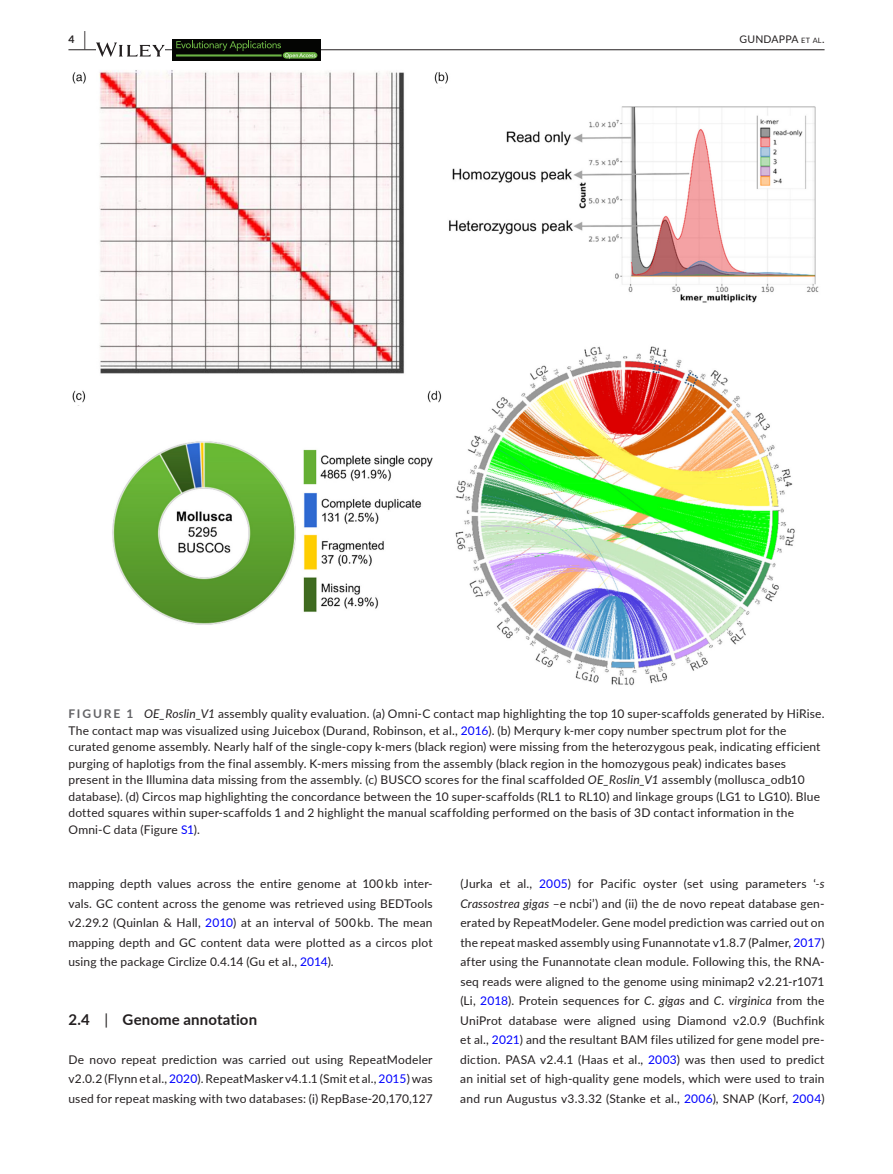
<style>
.page{position:relative;width:893px;height:1174px;background:#fff}
.page>*{position:absolute;margin:0;border:0;box-sizing:border-box;transform-origin:0 0}
.t1{font:700 15px "Lato";letter-spacing:.01em;color:#231f20}
.t2{font:12px/19.5px "Lato";letter-spacing:.015em;color:#231f20;text-align:justify}
.t3{font:10.5px "Lato";letter-spacing:.02em;color:#231f20}
.t4{font:700 10.5px "Lato";color:#231f20}
.s1{font-size:19.5px}
.s2{font-size:7.35px}
.s3{font-weight:700;color:#636366}
.s4{font-style:italic}
.s5{color:#00f}
.s6{font-weight:400}
</style>
<div class="page">
<hr style="left:68px;top:49px;width:756px;height:1px;background:#231f20">
<svg style="left:96px;top:42px;width:69px;height:15px"></svg>
<div style="left:172px;top:39px;width:149px;height:21px;background:#040503"></div>
<svg style="left:176px;top:41px;width:141px;height:18px"></svg>
<img style="left:72px;top:70px;width:747px;height:616px">
<p class="t4" style="left:68px;top:31px;width:19px">4 <span class="s1">|</span></p>
<p class="t3" style="left:740px;top:31px;width:86px">GUNDAPPA <span class="s2">et al</span>.</p>
<p class="t2" style="left:68px;top:705px;width:758px;line-height:16.5px;text-align:left"><span class="s3">FIGURE 1</span> <span class="s4">OE_Roslin_V1</span> assembly quality evaluation. (a) Omni-C contact map highlighting the top 10 super-scaffolds generated by HiRise.<br>The contact map was visualized using Juicebox (Durand, Robinson, et al., <span class="s5">2016</span>). (b) Merqury k-mer copy number spectrum plot for the curated genome assembly. Nearly half of the single-copy k-mers (black region) were missing from the heterozygous peak, indicating efficient purging of haplotigs from the final assembly. K-mers missing from the assembly (black region in the homozygous peak) indicates bases present in the Illumina data missing from the assembly. (c) BUSCO scores for the final scaffolded <span class="s4">OE_Roslin_V1</span> assembly (mollusca_odb10 database). (d) Circos map highlighting the concordance between the 10 super-scaffolds (RL1 to RL10) and linkage groups (LG1 to LG10). Blue dotted squares within super-scaffolds 1 and 2 highlight the manual scaffolding performed on the basis of 3D contact information in the Omni-C data (Figure <span class="s5">S1</span>).</p>
<p class="t2" style="left:68px;top:873px;width:366px">mapping depth values across the entire genome at 100 kb inter&shy;vals. GC content across the genome was retrieved using BEDTools v2.29.2 (Quinlan &amp; Hall, <span class="s5">2010</span>) at an interval of 500 kb. The mean mapping depth and GC content data were plotted as a circos plot using the package Circlize 0.4.14 (Gu et al., <span class="s5">2014</span>).</p>
<p class="t1" style="left:68px;top:1008px;width:190px">2.4 <span class="s6">|</span> Genome annotation</p>
<p class="t2" style="left:68px;top:1049px;width:366px">De novo repeat prediction was carried out using RepeatModeler v2.0.2 (Flynn et al., <span class="s5">2020</span>). RepeatMasker v4.1.1 (Smit et al., <span class="s5">2015</span>) was used for repeat masking with two databases: (i) RepBase-20,170,127</p>
<p class="t2" style="left:460px;top:873px;width:366px">(Jurka et al., <span class="s5">2005</span>) for Pacific oyster (set using parameters ‘<span class="s4">-s Crassostrea gigas</span> –e ncbi’) and (ii) the de novo repeat database gen&shy;erated by RepeatModeler. Gene model prediction was carried out on the repeat masked assembly using Funannotate v1.8.7 (Palmer, <span class="s5">2017</span>) after using the Funannotate clean module. Following this, the RNA&shy;seq reads were aligned to the genome using minimap2 v2.21-r1071 (Li, <span class="s5">2018</span>). Protein sequences for <span class="s4">C. gigas</span> and <span class="s4">C. virginica</span> from the UniProt database were aligned using Diamond v2.0.9 (Buchfink et al., <span class="s5">2021</span>) and the resultant BAM files utilized for gene model pre&shy;diction. PASA v2.4.1 (Haas et al., <span class="s5">2003</span>) was then used to predict an initial set of high-quality gene models, which were used to train and run Augustus v3.3.32 (Stanke et al., <span class="s5">2006</span>), SNAP (Korf, <span class="s5">2004</span>)</p>
</div>
